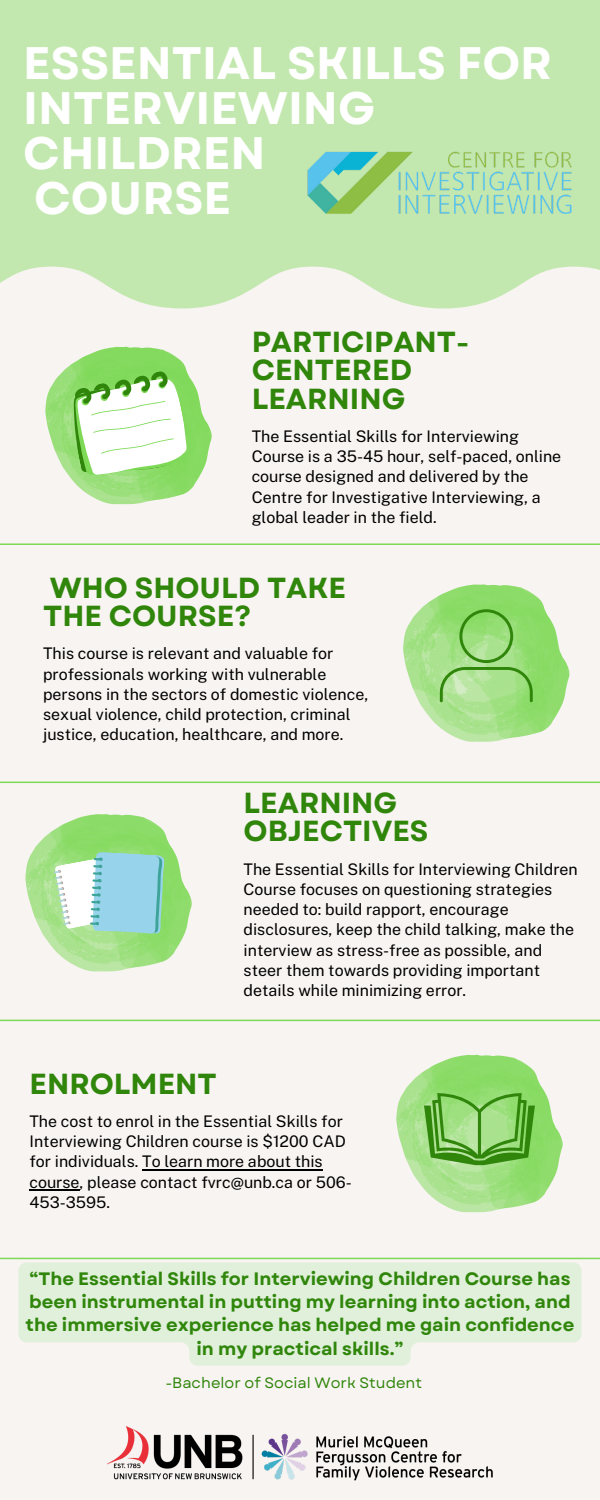
<style>
.page{position:relative;width:600px;height:1500px;background:#f8f4f2}
.page>*{position:absolute;margin:0;border:0;box-sizing:border-box;transform-origin:0 0}
.t1{font:700 45.5px/45px "Garet";color:#fff}
.t2{font:700 29px/28.5px "Garet";color:#30860b}
.t3{font:700 18px/23.2px "Garet";color:#30860b;text-align:center}
.t4{font:16px/20.2px "Public Sans";color:#000}
.t5{font:15px "Garet";color:#30860b}
</style>
<div class="page">
<svg style="left:0;top:0;width:600px;height:308px;fill:#c3e8af"></svg>
<hr style="left:0;top:544px;width:600px;height:1px;background:#7ed957">
<hr style="left:0;top:782px;width:600px;height:1px;background:#7ed957">
<hr style="left:0;top:1020px;width:600px;height:1px;background:#7ed957">
<hr style="left:0;top:1258px;width:600px;height:1px;background:#7ed957">
<svg style="left:45px;top:347px;width:167px;height:157px"></svg>
<img style="left:308px;top:143px;width:264px;height:77px">
<svg style="left:25px;top:814px;width:167px;height:158px"></svg>
<svg style="left:403px;top:584px;width:166px;height:158px"></svg>
<svg style="left:396px;top:1055px;width:167px;height:157px"></svg>
<img style="left:107px;top:1426px;width:386px;height:55px">
<hr style="left:142px;top:1169px;width:181px;height:1px;background:#000">
<hr style="left:29px;top:1189px;width:51px;height:2px;background:#000">
<svg style="left:18px;top:1262px;width:564px;height:104px;fill:#e0f0da"></svg>
<h1 class="t1" style="left:23px;top:40px;width:530px">ESSENTIAL SKILLS FOR<br>INTERVIEWING<br>CHILDREN<br>COURSE</h1>
<h2 class="t2" style="left:252px;top:327px;width:219px">PARTICIPANT-<br>CENTERED<br>LEARNING</h2>
<p class="t4" style="left:252px;top:426px;width:311px">The Essential Skills for Interviewing Course is a 35-45 hour, self-paced, online course designed and delivered by the Centre for Investigative Interviewing, a global leader in the field.</p>
<h2 class="t2" style="left:43px;top:573px;width:304px">WHO SHOULD TAKE<br>THE COURSE?</h2>
<p class="t4" style="left:43px;top:643px;width:327px">This course is relevant and valuable for professionals working with vulnerable persons in the sectors of domestic violence, sexual violence, child protection, criminal justice, education, healthcare, and more.</p>
<h2 class="t2" style="left:244px;top:789px;width:187px">LEARNING<br>OBJECTIVES</h2>
<p class="t4" style="left:244px;top:859px;width:336px">The Essential Skills for Interviewing Children Course focuses on questioning strategies needed to: build rapport, encourage disclosures, keep the child talking, make the interview as stress-free as possible, and steer them towards providing important details while minimizing error.</p>
<h2 class="t2" style="left:29px;top:1070px;width:189px">ENROLMENT</h2>
<p class="t4" style="left:29px;top:1111px;width:324px">The cost to enrol in the Essential Skills for Interviewing Children course is $1200 CAD for individuals. To learn more about this course, please contact fvrc@unb.ca or 506- 453-3595.</p>
<p class="t3" style="left:26px;top:1267px;width:550px">“The Essential Skills for Interviewing Children Course has been instrumental in putting my learning into action, and the immersive experience has helped me gain confidence in my practical skills.”</p>
<p class="t5" style="left:165px;top:1372px;width:258px">-Bachelor of Social Work Student</p>
</div>
